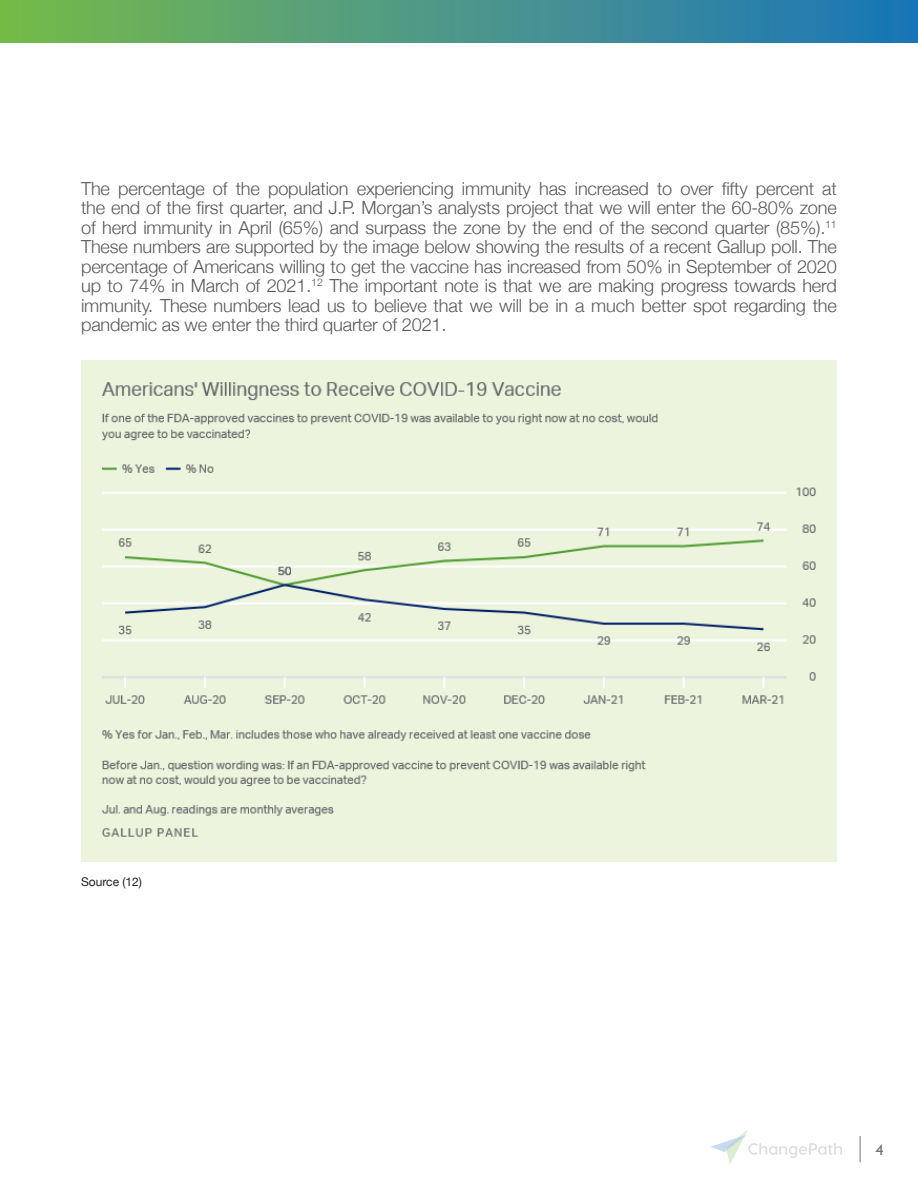
<style>
.page{position:relative;width:918px;height:1188px;background:#fff}
.page>*{position:absolute;margin:0;border:0;box-sizing:border-box;transform-origin:0 0}
.t1{font:300 18px/19.5px "Helvetica Neue";letter-spacing:-.01em;color:#57585a;text-align:justify}
.t2{font:700 15px "Visby CF";color:#717371}
.t3{font:12px "Helvetica Neue";color:#231f20}
</style>
<div class="page">
<svg style="left:711px;top:1130px;width:131px;height:34px"></svg>
<svg style="left:860px;top:1136px;width:1px;height:26px"></svg>
<div style="left:0;top:0;width:918px;height:42px;background:linear-gradient(to right,#78b94e,#1c75be)"></div>
<img style="left:81px;top:361px;width:756px;height:501px">
<p class="t1" style="left:81px;top:178px;width:757px">The percentage of the population experiencing immunity has increased to over fifty percent at the end of the first quarter, and J.P. Morgan’s analysts project that we will enter the 60-80% zone of herd immunity in April (65%) and surpass the zone by the end of the second quarter (85%).<sup>11<br></sup>These numbers are supported by the image below showing the results of a recent Gallup poll. The percentage of Americans willing to get the vaccine has increased from 50% in September of 2020 up to 74% in March of 2021.<sup>12</sup> The important note is that we are making progress towards herd immunity. These numbers lead us to believe that we will be in a much better spot regarding the pandemic as we enter the third quarter of 2021.</p>
<p class="t3" style="left:81px;top:875px;width:62px">Source (12)</p>
<p class="t2" style="left:875px;top:1140px;width:10px">4</p>
</div>
